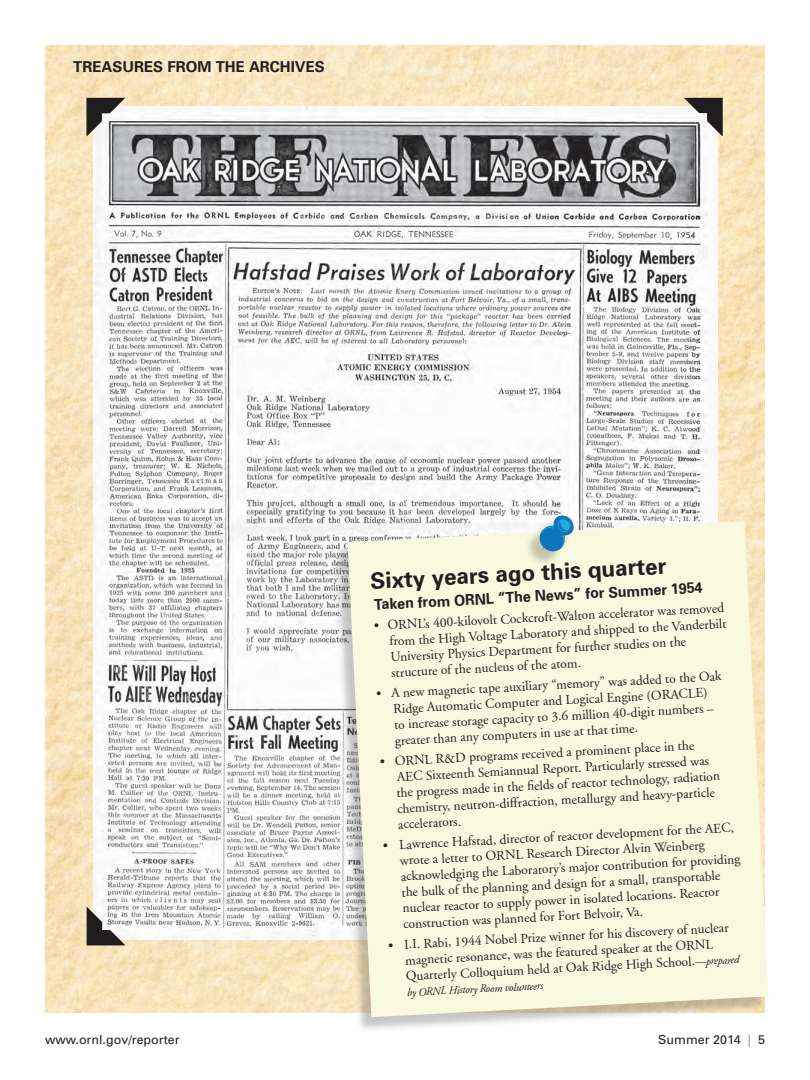
<style>
.page{position:relative;width:810px;height:1080px;background:#fff}
.page>*{position:absolute;margin:0;border:0;box-sizing:border-box;transform-origin:0 0}
.t1{font:700 22.5px "Univers";color:#231f20}
.t2{font:700 15px "Univers";color:#231f20;scale:.95 1}
.t3{font:700 15px "Univers";color:#231f20}
.t4{font:13.5px/15.9px "Adobe Garamond";color:#231f20}
.t5{font:12.5px "Univers";color:#231f20}
.t6{font:italic 11.25px "Adobe Garamond";color:#231f20}
.s1{font-size:13.75px}
.s2{font-style:italic;font-size:11.25px}
.s3{color:#968555}
</style>
<div class="page">
<img style="left:45px;top:45px;width:720px;height:968px">
<img style="left:94px;top:106px;width:623px;height:834px">
<svg style="left:86px;top:98px;width:39px;height:38px"></svg>
<svg style="left:684px;top:98px;width:39px;height:38px"></svg>
<svg style="left:87px;top:907px;width:38px;height:38px"></svg>
<div style="left:332px;top:524px;width:435px;height:509px;background:#231f20;opacity:.25"></div>
<svg style="left:347px;top:521px;width:421px;height:496px;background:#f5f6dc"></svg>
<div style="left:525px;top:518px;width:47px;height:49px;background:#231f20;opacity:.25"></div>
<svg style="left:538px;top:514px;width:37px;height:40px"></svg>
<p class="t3" style="left:73px;top:58px;width:253px">TREASURES FROM THE ARCHIVES</p>
<h1 class="t1" style="left:370px;top:567px;width:298px;rotate:-3deg">Sixty years ago this quarter</h1>
<p class="t2" style="left:374px;top:595px;width:348px;rotate:-3deg">Taken from ORNL “The News” for Summer 1954</p>
<p class="t4" style="left:389px;top:618px;width:339px;text-indent:-15px;rotate:-3deg"><span class="s1">•</span> ORNL’s 400-kilovolt Cockcroft-Walton accelerator was removed from the High Voltage Laboratory and shipped to the Vanderbilt University Physics Department for further studies on the structure of the nucleus of the atom.</p>
<p class="t4" style="left:392px;top:685px;width:331px;text-indent:-16px;rotate:-3deg">• A new magnetic tape auxiliary “memory” was added to the Oak Ridge Automatic Computer and Logical Engine (ORACLE)<br>to increase storage capacity to 3.6 million 40-digit numbers – greater than any computers in use at that time.</p>
<p class="t4" style="left:394px;top:753px;width:326px;text-indent:-15px;rotate:-3deg">• ORNL R&amp;D programs received a prominent place in the AEC Sixteenth Semiannual Report. Particularly stressed was the progress made in the fi elds of reactor technology, radiation chemistry, neutron-diffraction, metallurgy and heavy-particle accelerators.</p>
<p class="t4" style="left:399px;top:837px;width:342px;text-indent:-16px;rotate:-3deg">• Lawrence Hafstad, director of reactor development for the AEC, wrote a letter to ORNL Research Director Alvin Weinberg acknowledging the Laboratory’s major contribution for providing the bulk of the planning and design for a small, transportable nuclear reactor to supply power in isolated locations. Reactor construction was planned for Fort Belvoir, Va.</p>
<p class="t4" style="left:404px;top:937px;width:335px;text-indent:-16px;rotate:-3deg">• I.I. Rabi, 1944 Nobel Prize winner for his discovery of nuclear magnetic resonance, was the featured speaker at the ORNL<br>Quarterly Colloquium held at Oak Ridge High School.<span class="s2">—prepared</span></p>
<p class="t6" style="left:407px;top:987px;width:138px;rotate:-3deg">by ORNL History Room volunteers</p>
<p class="t5" style="left:45px;top:1033px;width:136px">www. ornl.gov/reporter</p>
<p class="t5" style="left:658px;top:1033px;width:108px">Summer 2014 <span class="s3">|</span> 5</p>
</div>
